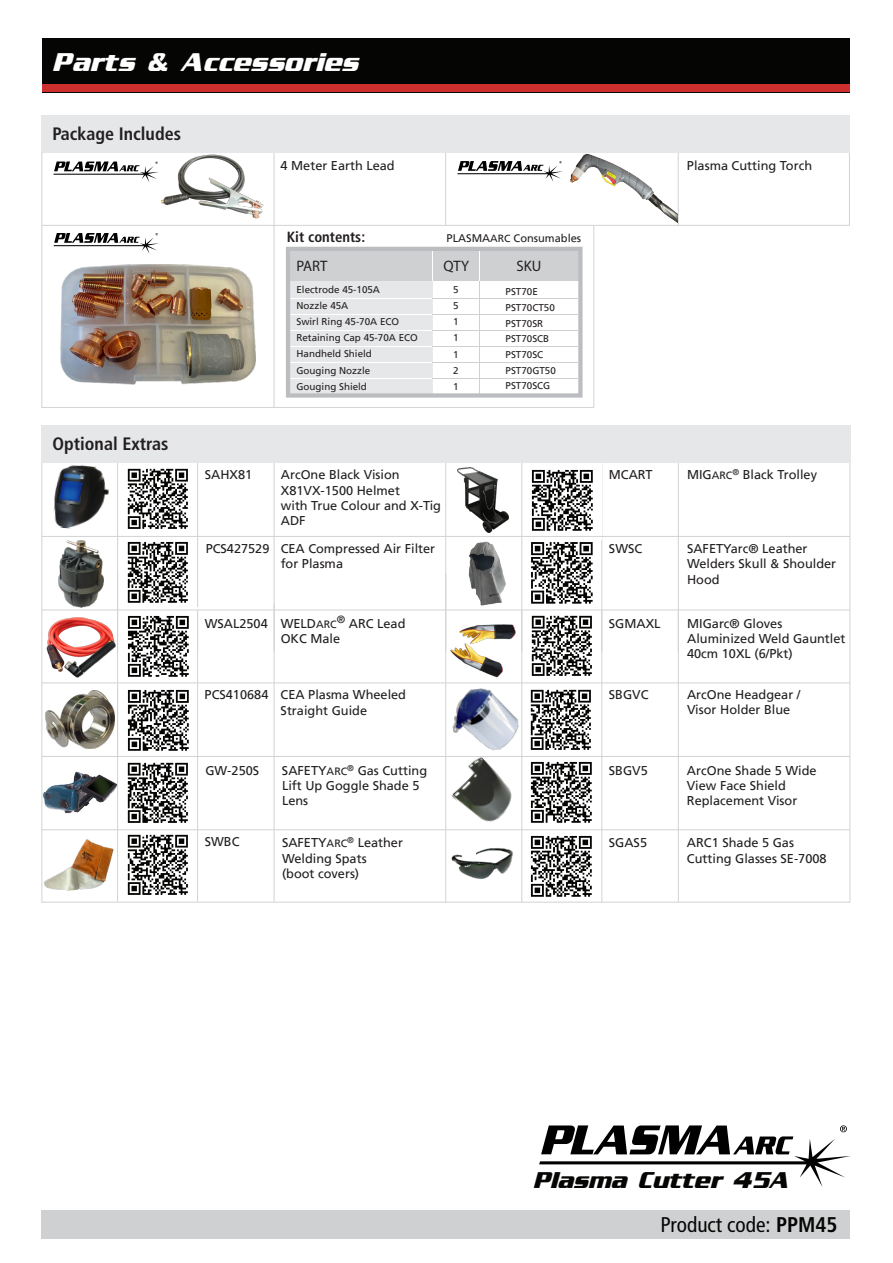
<style>
.page{position:relative;width:893px;height:1263px;background:#fff}
.page>*{position:absolute;margin:0;border:0;box-sizing:border-box;transform-origin:0 0}
.t1{font:italic 700 25.5px "Enter Sansman";color:#fff}
.t2{font:italic 700 22.65px "Enter Sansman";color:#050504}
.t3{font:condensed 21.3px "Frutiger LT Com";color:#050504}
.t4{font:700 condensed 18px "Frutiger LT Com";color:#231f20}
.t5{font:15.15px "Myriad Pro";color:#231f20}
.t6{font:700 condensed 14.7px "Frutiger LT Com";color:#231f20}
.t7{font:12.75px/15.3px "Frutiger LT";color:#211e1e}
.t8{font:11.1px "Frutiger LT";color:#231f20}
.t9{font:9.9px/16.2px "Frutiger LT";color:#231f20}
.s1{font-size:10.5px}
.s2{font-size:10.65px}
.s3{font-weight:700}
</style>
<div class="page">
<hr style="left:445px;top:153px;width:1px;height:73px;background:#d2d3d5">
<hr style="left:274px;top:153px;width:1px;height:73px;background:#d2d3d5">
<hr style="left:678px;top:153px;width:1px;height:73px;background:#d2d3d5">
<hr style="left:849px;top:153px;width:1px;height:72px;background:#d2d3d5">
<div style="left:41px;top:115px;width:405px;height:38px;background:#e6e7e9"></div>
<hr style="left:445px;top:225px;width:405px;height:1px;background:#d2d3d5">
<div style="left:446px;top:115px;width:404px;height:38px;background:#e6e7e9"></div>
<hr style="left:42px;top:225px;width:404px;height:1px;background:#d2d3d5">
<div style="left:41px;top:1211px;width:809px;height:28px;background:#cfd0d2"></div>
<div style="left:42px;top:38px;width:807px;height:54px;background:#050504"></div>
<div style="left:42px;top:85px;width:807px;height:7px;background:#cd2f2f"></div>
<hr style="left:41px;top:153px;width:1px;height:254px;background:#d2d3d5">
<svg style="left:539px;top:1125px;width:311px;height:62px"></svg>
<img style="left:570px;top:153px;width:108px;height:71px">
<img style="left:127px;top:541px;width:61px;height:62px">
<img style="left:127px;top:689px;width:62px;height:62px">
<img style="left:127px;top:468px;width:61px;height:61px">
<img style="left:119px;top:830px;width:77px;height:72px">
<img style="left:120px;top:762px;width:77px;height:69px">
<img style="left:522px;top:832px;width:78px;height:70px">
<img style="left:522px;top:754px;width:78px;height:78px">
<img style="left:523px;top:689px;width:77px;height:69px">
<img style="left:523px;top:615px;width:77px;height:69px">
<img style="left:526px;top:542px;width:75px;height:69px">
<img style="left:453px;top:534px;width:73px;height:78px">
<hr style="left:117px;top:463px;width:1px;height:188px;background:#d2d3d5">
<hr style="left:445px;top:463px;width:1px;height:188px;background:#d2d3d5">
<hr style="left:197px;top:463px;width:1px;height:188px;background:#d2d3d5">
<hr style="left:274px;top:463px;width:1px;height:188px;background:#d2d3d5">
<hr style="left:521px;top:463px;width:1px;height:188px;background:#d2d3d5">
<hr style="left:849px;top:463px;width:1px;height:439px;background:#d2d3d5">
<hr style="left:601px;top:463px;width:1px;height:188px;background:#d2d3d5">
<hr style="left:678px;top:463px;width:1px;height:188px;background:#d2d3d5">
<img style="left:457px;top:467px;width:51px;height:65px">
<img style="left:42px;top:573px;width:89px;height:127px">
<hr style="left:117px;top:573px;width:1px;height:183px;background:#d2d3d5">
<hr style="left:445px;top:573px;width:1px;height:329px;background:#d2d3d5">
<hr style="left:274px;top:603px;width:1px;height:298px;background:#d2d3d5">
<hr style="left:521px;top:610px;width:1px;height:292px;background:#d2d3d5">
<hr style="left:601px;top:611px;width:1px;height:291px;background:#d2d3d5">
<hr style="left:678px;top:611px;width:1px;height:291px;background:#d2d3d5">
<hr style="left:117px;top:689px;width:1px;height:213px;background:#d2d3d5">
<img style="left:120px;top:607px;width:77px;height:78px">
<img style="left:523px;top:469px;width:70px;height:70px">
<hr style="left:42px;top:536px;width:404px;height:1px;background:#d2d3d5">
<hr style="left:446px;top:609px;width:404px;height:1px;background:#d2d3d5">
<hr style="left:42px;top:682px;width:404px;height:1px;background:#d2d3d5">
<hr style="left:446px;top:756px;width:404px;height:1px;background:#d2d3d5">
<hr style="left:42px;top:829px;width:404px;height:1px;background:#d2d3d5">
<hr style="left:446px;top:829px;width:404px;height:1px;background:#d2d3d5">
<hr style="left:41px;top:902px;width:809px;height:1px;background:#d2d3d5">
<hr style="left:42px;top:609px;width:404px;height:1px;background:#d2d3d5">
<hr style="left:446px;top:536px;width:404px;height:1px;background:#d2d3d5">
<hr style="left:42px;top:756px;width:404px;height:1px;background:#d2d3d5">
<hr style="left:446px;top:682px;width:404px;height:1px;background:#d2d3d5">
<div style="left:41px;top:425px;width:405px;height:38px;background:#e6e7e9"></div>
<div style="left:446px;top:425px;width:404px;height:38px;background:#e6e7e9"></div>
<hr style="left:197px;top:610px;width:1px;height:292px;background:#d2d3d5">
<hr style="left:41px;top:463px;width:1px;height:439px;background:#d2d3d5">
<img style="left:53px;top:465px;width:56px;height:64px">
<img style="left:446px;top:755px;width:74px;height:76px">
<img style="left:452px;top:688px;width:67px;height:63px">
<img style="left:451px;top:848px;width:63px;height:31px">
<img style="left:42px;top:772px;width:75px;height:42px">
<img style="left:450px;top:624px;width:66px;height:54px">
<img style="left:42px;top:830px;width:76px;height:73px">
<img style="left:45px;top:691px;width:69px;height:58px">
<img style="left:58px;top:541px;width:45px;height:66px">
<svg style="left:457px;top:161px;width:106px;height:21px"></svg>
<img style="left:161px;top:154px;width:103px;height:65px">
<svg style="left:53px;top:161px;width:106px;height:21px"></svg>
<img style="left:60px;top:264px;width:196px;height:120px">
<div style="left:291px;top:281px;width:142px;height:112px;background:#e6e7e9"></div>
<div style="left:288px;top:249px;width:292px;height:32px;background:#cfd0d2"></div>
<hr style="left:432px;top:249px;width:1px;height:32px;background:#fff">
<hr style="left:288px;top:298px;width:229px;height:1px;background:#fff">
<hr style="left:288px;top:314px;width:229px;height:1px;background:#fff">
<hr style="left:288px;top:330px;width:229px;height:1px;background:#fff">
<hr style="left:288px;top:346px;width:229px;height:1px;background:#fff">
<hr style="left:288px;top:362px;width:229px;height:1px;background:#fff">
<hr style="left:288px;top:378px;width:211px;height:1px;background:#fff">
<hr style="left:432px;top:298px;width:146px;height:1px;background:#cfd0d2">
<hr style="left:432px;top:314px;width:146px;height:1px;background:#cfd0d2">
<hr style="left:432px;top:330px;width:146px;height:1px;background:#cfd0d2">
<hr style="left:432px;top:346px;width:146px;height:1px;background:#cfd0d2">
<hr style="left:432px;top:362px;width:146px;height:1px;background:#cfd0d2">
<hr style="left:432px;top:378px;width:146px;height:1px;background:#cfd0d2">
<hr style="left:479px;top:281px;width:1px;height:114px;background:#cfd0d2">
<hr style="left:479px;top:249px;width:1px;height:32px;background:#fff">
<div style="left:286px;top:247px;width:297px;height:151px;border:4px solid #bcbdc0"></div>
<hr style="left:274px;top:225px;width:1px;height:182px;background:#d2d3d5">
<svg style="left:54px;top:233px;width:105px;height:21px"></svg>
<hr style="left:41px;top:407px;width:553px;height:1px;background:#d2d3d5">
<hr style="left:593px;top:225px;width:1px;height:183px;background:#d2d3d5">
<h1 class="t1" style="left:54px;top:48px;width:307px">Parts &amp; Accessories</h1>
<h3 class="t4" style="left:53px;top:123px;width:130px">Package Includes</h3>
<p class="t7" style="left:281px;top:158px;width:116px">4 Meter Earth Lead</p>
<h3 class="t4" style="left:53px;top:433px;width:117px">Optional Extras</h3>
<p class="t6" style="left:287px;top:228px;width:80px">Kit contents:</p>
<p class="t8" style="left:447px;top:232px;width:136px">PLASMA<span class="s1">ARC</span> Consumables</p>
<p class="t7" style="left:205px;top:467px;width:49px">SAHX81</p>
<p class="t5" style="left:296px;top:257px;width:33px">PART</p>
<p class="t5" style="left:444px;top:257px;width:27px">QTY</p>
<p class="t9" style="left:296px;top:281px;width:85px">Electrode 45-105A<br>Nozzle 45A</p>
<p class="t9" style="left:296px;top:330px;width:123px">Retaining Cap 45-70A ECO<br>Handheld Shield</p>
<p class="t9" style="left:453px;top:281px;width:7px;text-align:justify">5<br>5<br>1<br>1<br>1<br>2<br>1</p>
<p class="t9" style="left:296px;top:314px;width:104px">Swirl Ring 45-70A ECO</p>
<p class="t9" style="left:296px;top:362px;width:75px">Gouging Nozzle<br>Gouging Shield</p>
<p class="t7" style="left:281px;top:467px;width:162px">ArcOne Black Vision<br>X81VX-1500 Helmet<br>with True Colour and X-Tig<br>ADF</p>
<p class="t7" style="left:281px;top:541px;width:156px;text-indent:-75px">PCS427529 CEA Compressed Air Filter for Plasma</p>
<p class="t7" style="left:281px;top:615px;width:126px;text-indent:-76px">WSAL2504 WELD<span class="s2">ARC</span><sup>®</sup> ARC Lead<br>OKC Male</p>
<p class="t7" style="left:281px;top:687px;width:127px;text-indent:-76px">PCS410684 CEA Plasma Wheeled<br>Straight Guide</p>
<p class="t7" style="left:205px;top:763px;width:55px">GW-250S</p>
<p class="t7" style="left:282px;top:763px;width:147px">SAFETY<span class="s2">ARC</span><sup>®</sup> Gas Cutting<br>Lift Up Goggle Shade 5<br>Lens</p>
<p class="t7" style="left:282px;top:835px;width:123px">SAFETY<span class="s2">ARC</span><sup>®</sup> Leather<br>Welding Spats<br>(boot covers)</p>
<p class="t7" style="left:205px;top:834px;width:36px">SWBC</p>
<p class="t5" style="left:517px;top:257px;width:26px">SKU</p>
<p class="t9" style="left:506px;top:284px;width:51px;line-height:15.6px">PST70E<br>PST70CT50</p>
<p class="t9" style="left:506px;top:347px;width:52px;line-height:15.6px">PST70SC<br>PST70GT50<br>PST70SCG</p>
<p class="t9" style="left:506px;top:315px;width:45px;line-height:15.6px">PST70SR<br>PST70SCB</p>
<p class="t7" style="left:687px;top:158px;width:127px">Plasma Cutting Torch</p>
<p class="t7" style="left:609px;top:467px;width:45px">MCART</p>
<p class="t7" style="left:687px;top:467px;width:132px">MIG<span class="s2">ARC</span><sup>®</sup> Black Trolley</p>
<p class="t7" style="left:609px;top:541px;width:35px">SWSC</p>
<p class="t7" style="left:687px;top:541px;width:151px">SAFETYarc® Leather<br>Welders Skull &amp; Shoulder<br>Hood</p>
<p class="t7" style="left:609px;top:616px;width:53px">SGMAXL</p>
<p class="t7" style="left:687px;top:616px;width:160px">MIGarc® Gloves<br>Aluminized Weld Gauntlet<br>40cm 10XL (6/Pkt)</p>
<p class="t7" style="left:609px;top:687px;width:41px">SBGVC</p>
<p class="t7" style="left:687px;top:687px;width:115px">ArcOne Headgear /<br>Visor Holder Blue</p>
<p class="t7" style="left:609px;top:763px;width:40px">SBGV5</p>
<p class="t7" style="left:687px;top:763px;width:131px">ArcOne Shade 5 Wide<br>View Face Shield<br>Replacement Visor</p>
<p class="t7" style="left:609px;top:835px;width:40px">SGAS5</p>
<p class="t7" style="left:687px;top:835px;width:141px">ARC1 Shade 5 Gas<br>Cutting Glasses SE-7008</p>
<h2 class="t2" style="left:535px;top:1167px;width:257px">Plasma Cutter 45A</h2>
<h3 class="t3" style="left:660px;top:1213px;width:179px">Product code: <span class="s3">PPM45</span></h3>
</div>
